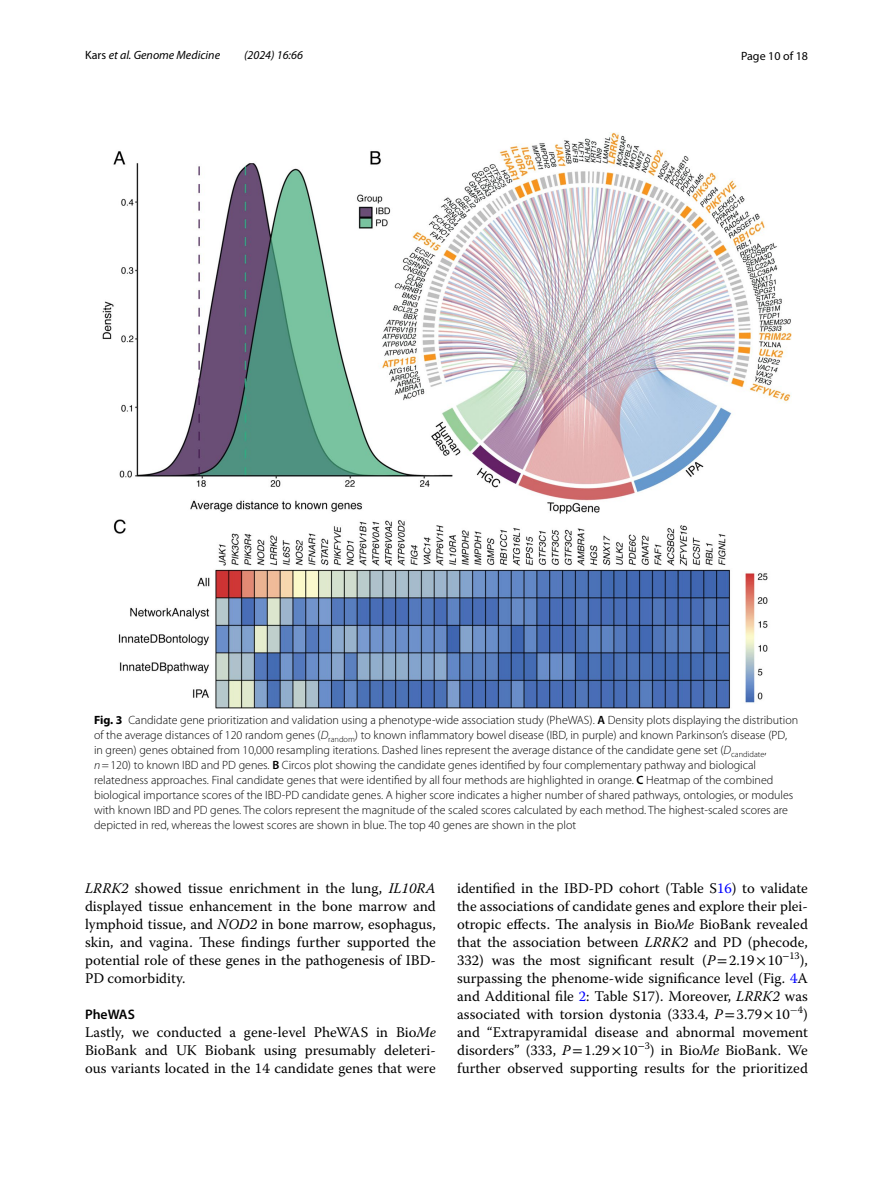
<style>
.page{position:relative;width:893px;height:1187px;background:#fff}
.page>*{position:absolute;margin:0;border:0;box-sizing:border-box;transform-origin:0 0}
.t1{font:14.7px/18px "Warnock Pro";color:#000;text-align:justify}
.t2{font:600 13.8px "Myriad Pro";color:#000}
.t3{font:300 12px/15px "Myriad Pro";color:#000}
.t4{font:italic 12px "Myriad Pro";color:#000}
.t5{font:12px "Myriad Pro";color:#000}
.s1{font-style:normal}
.s2{font-weight:700}
.s3{font-weight:600}
.s4{font-style:italic}
.s5{color:#00f}
.s6{font-family:"STIX"}
</style>
<div class="page">
<img style="left:102px;top:133px;width:689px;height:575px">
<p class="t4" style="left:85px;top:48px;width:137px"><span class="s1">Kars</span> et al. Genome Medicine</p>
<p class="t4" style="left:244px;top:48px;width:60px">(2024) 16:66</p>
<p class="t5" style="left:741px;top:48px;width:68px">Page 10 of 18</p>
<p class="t3" style="left:94px;top:712px;width:706px"><span class="s2">Fig. 3</span> Candidate gene prioritization and validation using a phenotype-wide association study (PheWAS). <span class="s3">A</span> Density plots displaying the distribution of the average distances of 120 random genes (<span class="s4">D</span><sub>random</sub>) to known inflammatory bowel disease (IBD, in purple) and known Parkinson’s disease (PD, in green) genes obtained from 10,000 resampling iterations. Dashed lines represent the average distance of the candidate gene set (<span class="s4">D</span><sub>candidate</sub>, <span class="s4">n</span>=120) to known IBD and PD genes. <span class="s3">B</span> Circos plot showing the candidate genes identified by four complementary pathway and biological relatedness approaches. Final candidate genes that were identified by all four methods are highlighted in orange. <span class="s3">C</span> Heatmap of the combined biological importance scores of the IBD-PD candidate genes. A higher score indicates a higher number of shared pathways, ontologies, or modules with known IBD and PD genes. The colors represent the magnitude of the scaled scores calculated by each method. The highest-scaled scores are depicted in red, whereas the lowest scores are shown in blue. The top 40 genes are shown in the plot</p>
<p class="t1" style="left:85px;top:878px;width:352px"><span class="s4">LRRK2</span> showed tissue enrichment in the lung, <span class="s4">IL10RA </span>displayed tissue enhancement in the bone marrow and lymphoid tissue, and <span class="s4">NOD2</span> in bone marrow, esophagus, skin, and vagina. These findings further supported the potential role of these genes in the pathogenesis of IBD-PD comorbidity.</p>
<p class="t2" style="left:85px;top:1005px;width:51px">PheWAS</p>
<p class="t1" style="left:85px;top:1022px;width:352px">Lastly, we conducted a gene-level PheWAS in Bio<span class="s4">Me </span>BioBank and UK Biobank using presumably deleteri&shy;ous variants located in the 14 candidate genes that were</p>
<p class="t1" style="left:457px;top:878px;width:352px">identified in the IBD-PD cohort (Table S<span class="s5">16</span>) to validate the associations of candidate genes and explore their plei&shy;otropic effects. The analysis in Bio<span class="s4">Me</span> BioBank revealed that the association between <span class="s4">LRRK2</span> and PD (phecode, 332) was the most significant result (<span class="s4">P</span><span class="s6">=</span>2.19<span class="s6">×</span> -10<sup>−</sup><sup>13</sup>), surpassing the phenome-wide significance level (Fig. <span class="s5">4</span>A and Additional file <span class="s5">2</span>: Table S17). Moreover, <span class="s4">LRRK2</span> was associated with torsion dystonia (333.4, <span class="s4">P</span><span class="s6">=</span>3.79<span class="s6">×</span> -10<sup>−</sup><sup>4</sup>) and “Extrapyramidal disease and abnormal movement disorders” (333, <span class="s4">P</span><span class="s6">=</span>1.29<span class="s6">×</span> -10<sup>−</sup><sup>3</sup>) in Bio<span class="s4">Me</span> BioBank. We further observed supporting results for the prioritized</p>
</div>
